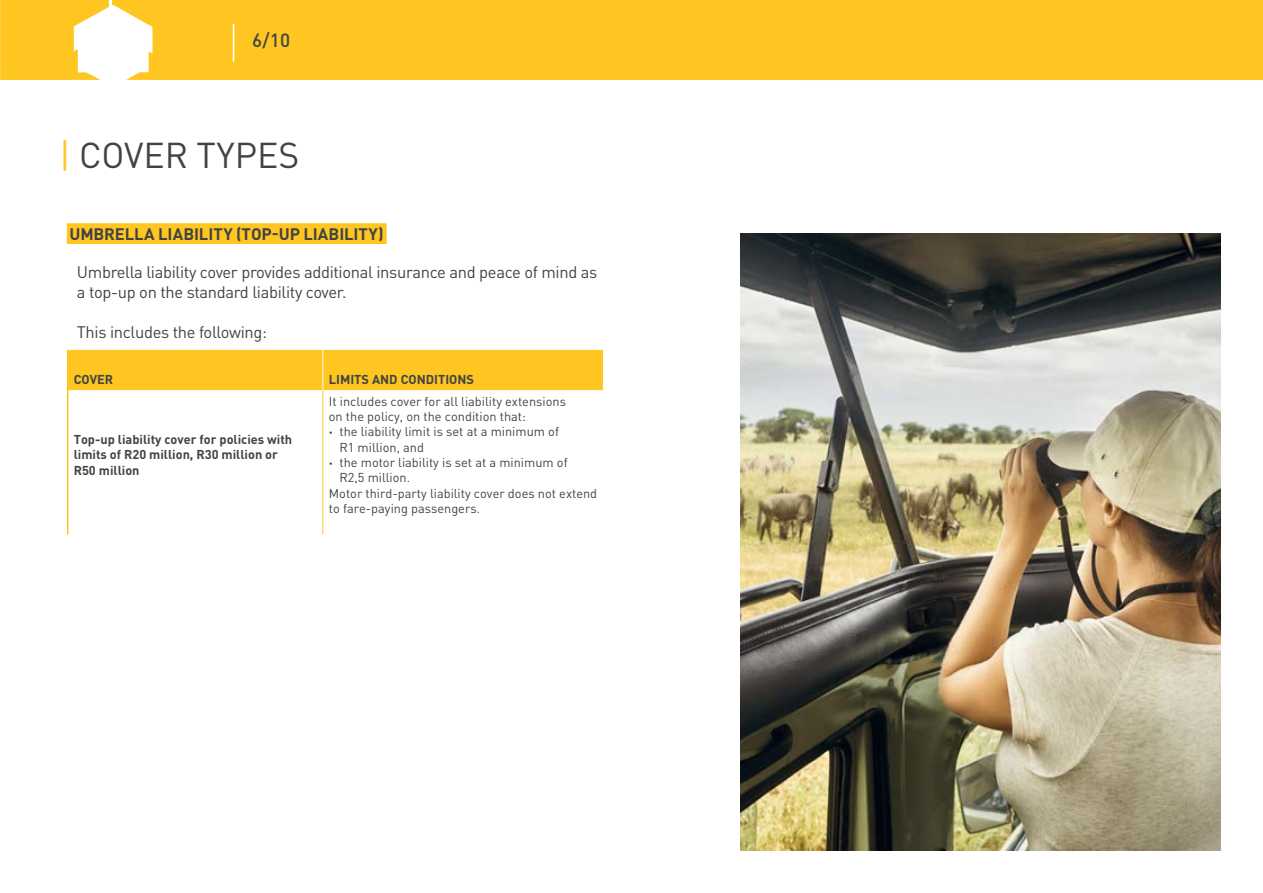
<style>
.page{position:relative;width:1263px;height:893px;background:#fff}
.page>*{position:absolute;margin:0;border:0;box-sizing:border-box;transform-origin:0 0}
.t1{font:35.55px "DINOT";color:#3f4444}
.t2{font:500 18.9px "DINOT";color:#3f4444}
.t3{font:16.5px/19.8px "DINOT";letter-spacing:-.02em;color:#3f4444}
.t4{font:700 16.5px "DINOT";letter-spacing:-.005em;color:#3f4444}
.t5{font:12.75px/15.3px "DINOT";color:#3f4444}
.t6{font:700 12.75px/15.3px "DINOT";color:#3f4444}
.s1{color:#ffc520}
.s2{font-family:"Panton";font-weight:600}
</style>
<div class="page">
<div style="left:156px;top:11px;width:1107px;height:69px;background:#ffc520"></div>
<div style="left:112px;top:0;width:1151px;height:11px;background:#ffc520"></div>
<svg style="left:0;top:0;width:156px;height:80px"></svg>
<hr style="left:233px;top:24px;width:1px;height:38px;background:#fff">
<div style="left:67px;top:223px;width:320px;height:21px;background:#ffc520"></div>
<div style="left:68px;top:350px;width:535px;height:40px;background:#ffc520"></div>
<hr style="left:322px;top:350px;width:1px;height:40px;background:#fff">
<hr style="left:67px;top:390px;width:1px;height:144px;background:#ffc520">
<hr style="left:323px;top:390px;width:1px;height:144px;background:#ffc520">
<hr style="left:67px;top:350px;width:1px;height:40px;background:#ffc520">
<img style="left:740px;top:234px;width:480px;height:616px">
<h2 class="t2" style="left:252px;top:28px;width:39px">6/10</h2>
<h1 class="t1" style="left:59px;top:133px;width:242px"><span class="s1">|</span> COVER TYPES</h1>
<p class="t4" style="left:69px;top:223px;width:316px">UMBRELLA LIABILITY (TOP-UP LIABILITY)</p>
<p class="t3" style="left:77px;top:262px;width:522px">Umbrella liability cover provides additional insurance and peace of mind as a top-up on the standard liability cover.</p>
<p class="t3" style="left:77px;top:322px;width:192px">This includes the following:</p>
<p class="t6" style="left:74px;top:371px;width:41px">COVER</p>
<p class="t6" style="left:329px;top:371px;width:147px">LIMITS AND CONDITIONS</p>
<p class="t6" style="left:74px;top:431px;width:220px">Top-up liability cover for policies with limits of R20 million, R30 million or<br>R50 million</p>
<p class="t5" style="left:329px;top:393px;width:239px">It includes cover for all liability extensions on the policy, on the condition that:</p>
<p class="t5" style="left:339px;top:424px;width:221px;text-indent:-11px"><span class="s2">•</span> the liability limit is set at a minimum of<br>R1 million, and</p>
<p class="t5" style="left:329px;top:455px;width:240px"><span class="s2">•</span> the motor liability is set at a minimum of</p>
<p class="t5" style="left:339px;top:470px;width:72px">R2,5 million.</p>
<p class="t5" style="left:329px;top:485px;width:270px">Motor third-party liability cover does not extend</p>
<p class="t5" style="left:329px;top:500px;width:153px">to fare-paying passengers.</p>
</div>
